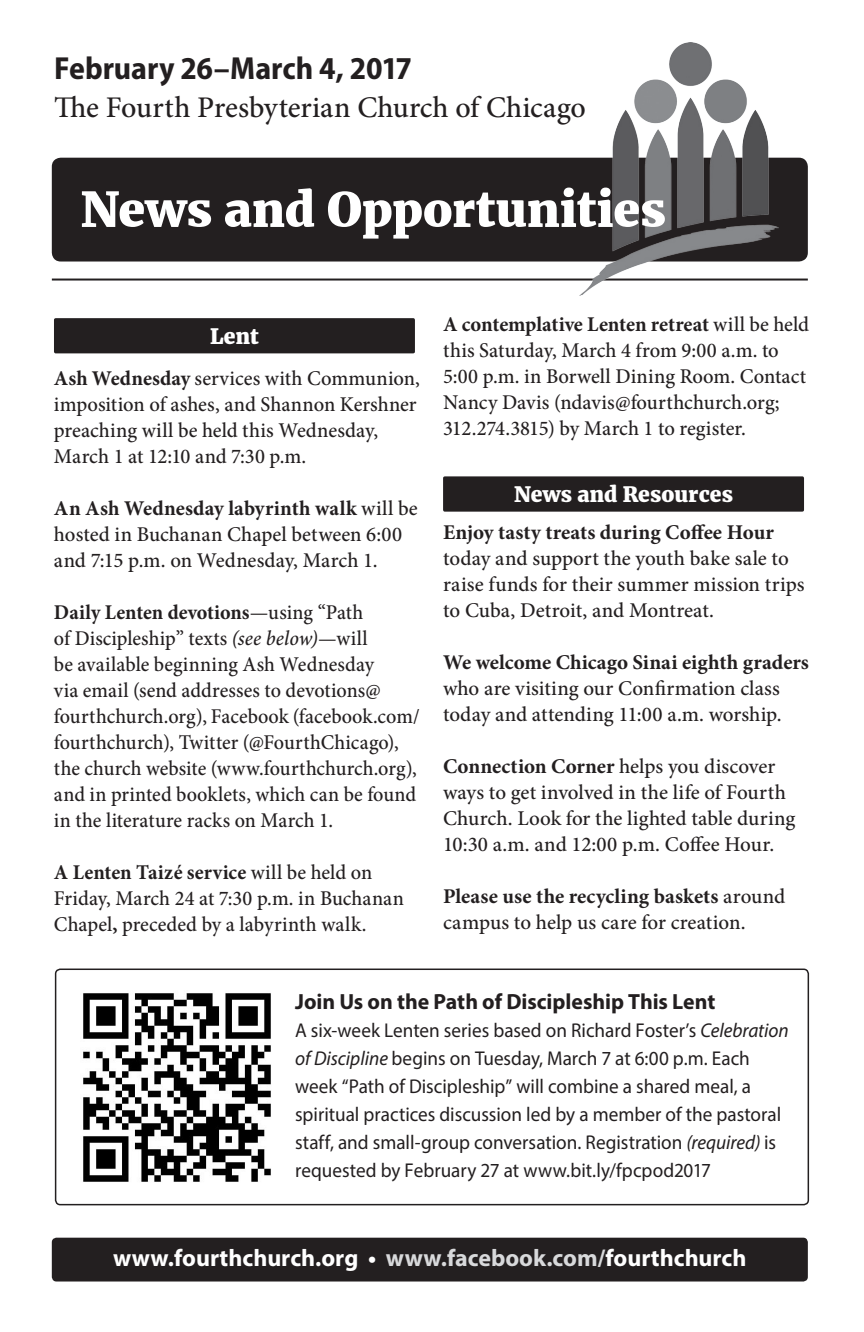
<style>
.page{position:relative;width:864px;height:1332px;background:#fff}
.page>*{position:absolute;margin:0;border:0;box-sizing:border-box;transform-origin:0 0}
.t1{font:700 semi-condensed 32px "Myriad Pro";letter-spacing:-.005em;color:#231f20}
.t2{font:500 30px "Minion Pro";color:#231f20}
.t3{font:700 24px "Myriad Pro";color:#fff}
.t4{font:700 22px "Myriad Pro";letter-spacing:-.005em;color:#231f20}
.t5{font:500 21px/26px "Minion Pro";color:#231f20}
.t6{font:500 21px/26px "Minion Pro";color:#231f20;scale:.96 1}
.t7{font:800 21px "Merriweather";letter-spacing:.005em;color:#fff}
.t8{font:20px/28px "Myriad Pro";color:#231f20;scale:.96 1}
.s1{font-weight:700}
.s2{font-style:italic}
.s3{color:#d8d9db}
</style>
<div class="page">
<hr style="left:52px;top:279px;width:756px;height:2px;background:#231f20">
<div style="left:52px;top:158px;width:756px;height:104px;background:#231f20;border-radius:9px"></div>
<img style="left:579px;top:43px;width:200px;height:253px">
<svg style="left:82px;top:188px;width:583px;height:51px"></svg>
<div style="left:52px;top:1238px;width:756px;height:44px;background:#231f20;border-radius:5px"></div>
<div style="left:55px;top:969px;width:754px;height:236px;border:2px solid #231f20;border-radius:5px"></div>
<div style="left:443px;top:476px;width:361px;height:36px;background:#231f20;border-radius:2px"></div>
<div style="left:54px;top:318px;width:361px;height:35px;background:#231f20;border-radius:2px"></div>
<img style="left:83px;top:993px;width:188px;height:189px">
<p class="t1" style="left:54px;top:48px;width:360px">February 26–March 4, 2017</p>
<p class="t2" style="left:54px;top:87px;width:533px">The Fourth Presbyterian Church of Chicago</p>
<p class="t7" style="left:210px;top:323px;width:50px">Lent</p>
<p class="t5" style="left:54px;top:366px;width:367px"><span class="s1">Ash Wednesday</span> services with Communion, imposition of ashes, and Shannon Kershner preaching will be held this Wednesday, March 1 at 12:10 and 7:30 p.m.</p>
<p class="t5" style="left:54px;top:496px;width:365px"><span class="s1">An Ash Wednesday labyrinth walk</span> will be hosted in Buchanan Chapel between 6:00 and 7:15 p.m. on Wednesday, March 1.</p>
<p class="t6" style="left:54px;top:600px;width:383px"><span class="s1">Daily Lenten devotions</span>—using “Path<br>of Discipleship” texts <span class="s2">(see below)</span>—will<br>be available beginning Ash Wednesday<br>via email (send addresses to devotions@ fourthchurch.org), Facebook (facebook.com/ fourthchurch), Twitter (@FourthChicago), the church website (www.fourthchurch.org), and in printed booklets, which can be found in the literature racks on March 1.</p>
<p class="t5" style="left:54px;top:860px;width:352px"><span class="s1">A Lenten Taizé service</span> will be held on<br>Friday, March 24 at 7:30 p.m. in Buchanan<br>Chapel<span class="s1">,</span> preceded by a labyrinth walk.</p>
<p class="t5" style="left:443px;top:311px;width:367px"><span class="s1">A contemplative Lenten retreat</span> will be held this Saturday, March 4 from 9:00 a.m. to 5:00 p.m. in Borwell Dining Room. Contact Nancy Davis (ndavis@fourthchurch.org; 312.274.3815) by March 1 to register.</p>
<p class="t7" style="left:514px;top:481px;width:220px">News and Resources</p>
<p class="t5" style="left:443px;top:519px;width:363px"><span class="s1">Enjoy tasty treats during Coffee Hour </span>today and support the youth bake sale to raise funds for their summer mission trips to Cuba, Detroit, and Montreat.</p>
<p class="t5" style="left:443px;top:649px;width:367px"><span class="s1">We welcome Chicago Sinai eighth graders </span>who are visiting our Confirmation class today and attending 11:00 a.m. worship.</p>
<p class="t5" style="left:443px;top:753px;width:354px"><span class="s1">Connection Corner</span> helps you discover ways to get involved in the life of Fourth Church. Look for the lighted table during 10:30 a.m. and 12:00 p.m. Coffee Hour.</p>
<p class="t5" style="left:443px;top:883px;width:344px"><span class="s1">Please use the recycling baskets</span> around campus to help us care for creation.</p>
<p class="t4" style="left:295px;top:988px;width:422px">Join Us on the Path of Discipleship This Lent</p>
<p class="t8" style="left:295px;top:1016px;width:516px">A six-week Lenten series based on Richard Foster’s <span class="s2">Celebration of Discipline</span> begins on Tuesday, March 7 at 6:00 p.m. Each week “Path of Discipleship” will combine a shared meal, a spiritual practices discussion led by a member of the pastoral staff, and small-group conversation. Registration <span class="s2">(required)</span> is requested by February 27 at www.bit.ly/fpcpod2017</p>
<p class="t3" style="left:113px;top:1242px;width:635px">www.fourthchurch.org • <span class="s3">www.facebook.com/</span>fourthchurch</p>
</div>
